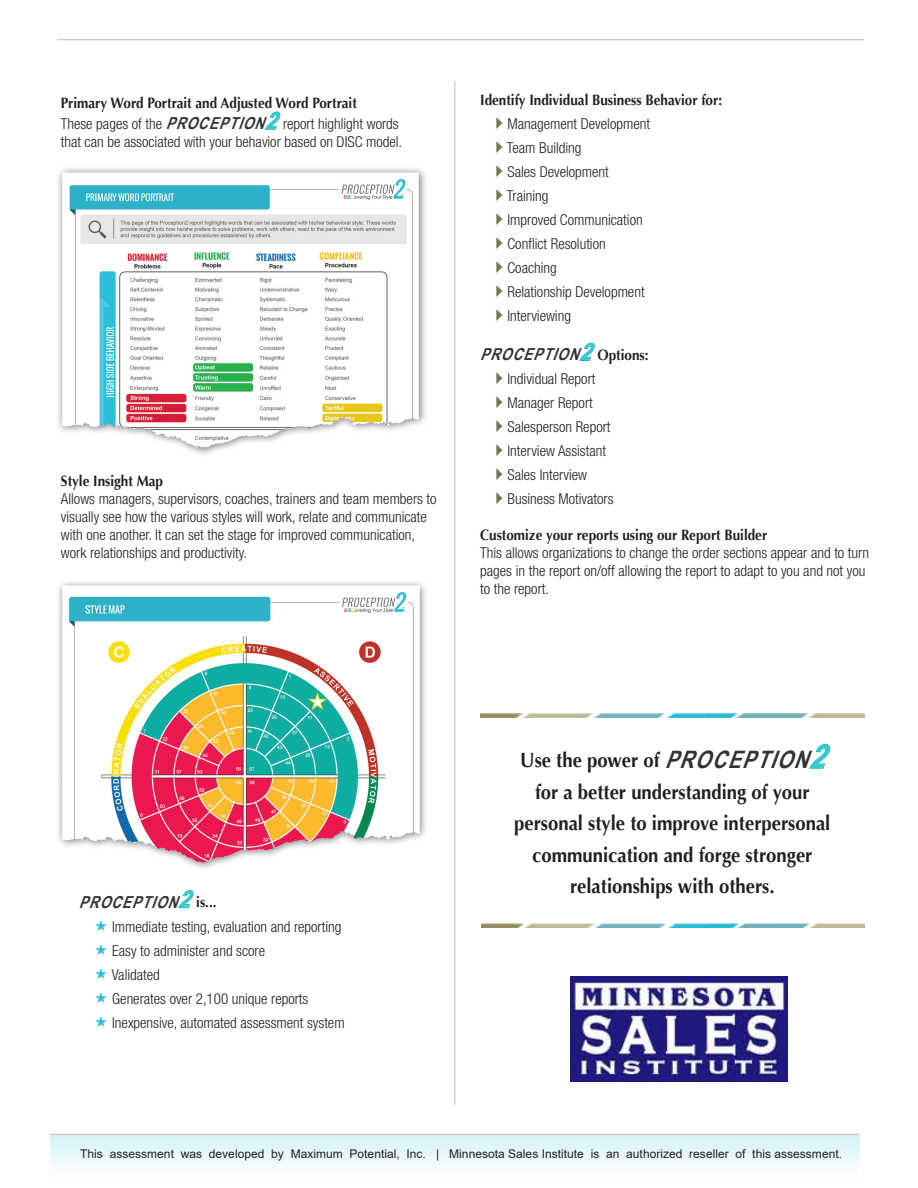
<style>
.page{position:relative;width:918px;height:1188px;background:#fff}
.page>*{position:absolute;margin:0;border:0;box-sizing:border-box;transform-origin:0 0}
.t1{font:700 20.55px/31.5px "Optima";color:#231f20;text-align:center;scale:.9 1}
.t2{font:italic 700 16.5px "Arial Narrow";color:#333}
.t3{font:300 condensed 15px/18px "Helvetica Neue LT Std";color:#231f20}
.t4{font:700 15px "Optima";color:#231f20;scale:.9 1}
.t5{font:12px "Arial";letter-spacing:.005em;color:#231f20}
.s1{font-family:"Arial Narrow";font-weight:700;font-style:italic;font-stretch:normal;font-size:16.5px;color:#333}
.s2{font-family:"Arial Narrow";font-weight:700;font-style:italic;font-stretch:normal;font-size:24px;color:#3cc}
.s3{font-size:24px;color:#3cc}
.s4{font-family:"Optima";font-style:normal;font-size:15px;color:#231f20}
.s5{font-family:"Arial Narrow";font-style:italic;font-size:24px;color:#333}
.s6{font-family:"Arial Narrow";font-style:italic;font-size:33px;color:#3cc}
</style>
<div class="page">
<hr style="left:57px;top:39px;width:807px;height:1px;background:#bcbdc0">
<hr style="left:454px;top:81px;width:1px;height:1024px;background:#bcbdc0">
<svg style="left:579px;top:343px;width:16px;height:18px"></svg>
<img style="left:58px;top:168px;width:368px;height:286px">
<img style="left:59px;top:582px;width:367px;height:286px">
<svg style="left:265px;top:112px;width:15px;height:18px"></svg>
<svg style="left:178px;top:890px;width:16px;height:18px"></svg>
<svg style="left:809px;top:744px;width:21px;height:25px"></svg>
<img style="left:481px;top:712px;width:383px;height:6px">
<img style="left:482px;top:923px;width:383px;height:5px">
<div style="left:50px;top:1135px;width:809px;height:43px;background:linear-gradient(to bottom,#d4f1f7,#fefefe)"></div>
<hr style="left:50px;top:1134px;width:809px;height:1px;background:#bcbdc0">
<img style="left:570px;top:977px;width:217px;height:105px">
<p class="t4" style="left:61px;top:94px;width:330px">Primary Word Portrait and Adjusted Word Portrait</p>
<p class="t3" style="left:61px;top:115px;width:343px">These pages of the <span class="s1">PROCEPTION</span><span class="s2">2</span>report highlight words that can be associated with your behavior based on DISC model.</p>
<p class="t4" style="left:61px;top:472px;width:115px">Style Insight Map</p>
<p class="t3" style="left:61px;top:490px;width:377px">Allows managers, supervisors, coaches, trainers and team members to visually see how the various styles will work, relate and communicate with one another. It can set the stage for improved communication, work relationships and productivity.</p>
<p class="t4" style="left:480px;top:91px;width:270px">Identify Individual Business Behavior for:</p>
<p class="t3" style="left:508px;top:115px;width:144px">Management Development</p>
<p class="t3" style="left:507px;top:139px;width:76px">Team Building</p>
<p class="t3" style="left:508px;top:163px;width:103px">Sales Development</p>
<p class="t3" style="left:507px;top:187px;width:43px">Training</p>
<p class="t3" style="left:508px;top:211px;width:137px">Improved Communication</p>
<p class="t3" style="left:508px;top:235px;width:100px">Conflict Resolution</p>
<p class="t3" style="left:508px;top:259px;width:51px">Coaching</p>
<p class="t3" style="left:508px;top:283px;width:139px">Relationship Development</p>
<p class="t3" style="left:508px;top:307px;width:65px">Interviewing</p>
<p class="t2" style="left:480px;top:342px;width:170px">PROCEPTION<span class="s3">2</span><span class="s4">O p t i o n s :</span></p>
<p class="t3" style="left:508px;top:370px;width:89px">Individual Report</p>
<p class="t3" style="left:508px;top:394px;width:87px">Manager Report</p>
<p class="t3" style="left:508px;top:418px;width:105px">Salesperson Report</p>
<p class="t3" style="left:508px;top:442px;width:100px">Interview Assistant</p>
<p class="t3" style="left:508px;top:466px;width:81px">Sales Interview</p>
<p class="t3" style="left:508px;top:490px;width:108px">Business Motivators</p>
<p class="t4" style="left:480px;top:526px;width:321px">Customize your reports using our Report Builder</p>
<p class="t3" style="left:480px;top:544px;width:390px">This allows organizations to change the order sections appear and to turn pages in the report on/off allowing the report to adapt to you and not you to the report.</p>
<p class="t2" style="left:79px;top:889px;width:139px">PROCEPTION<span class="s3">2</span><span class="s4">i s . . .</span></p>
<p class="t3" style="left:112px;top:917px;width:231px">Immediate testing, evaluation and reporting</p>
<p class="t3" style="left:112px;top:941px;width:154px">Easy to administer and score</p>
<p class="t3" style="left:112px;top:965px;width:50px">Validated</p>
<p class="t3" style="left:112px;top:989px;width:198px">Generates over 2,100 unique reports</p>
<p class="t3" style="left:112px;top:1013px;width:234px">Inexpensive, automated assessment system</p>
<p class="t1" style="left:514px;top:745px;width:365px">U s e t h e p o w e r o f <span class="s5">PROCEPTION</span><span class="s6">2 </span>for a better understanding of your personal style to improve interpersonal communication and forge stronger relationships with others.</p>
<p class="t5" style="left:80px;top:1147px;width:763px">This assessment was developed by Maximum Potential, Inc. | Minnesota Sales Institute is an authorized reseller of this assessment.</p>
</div>
